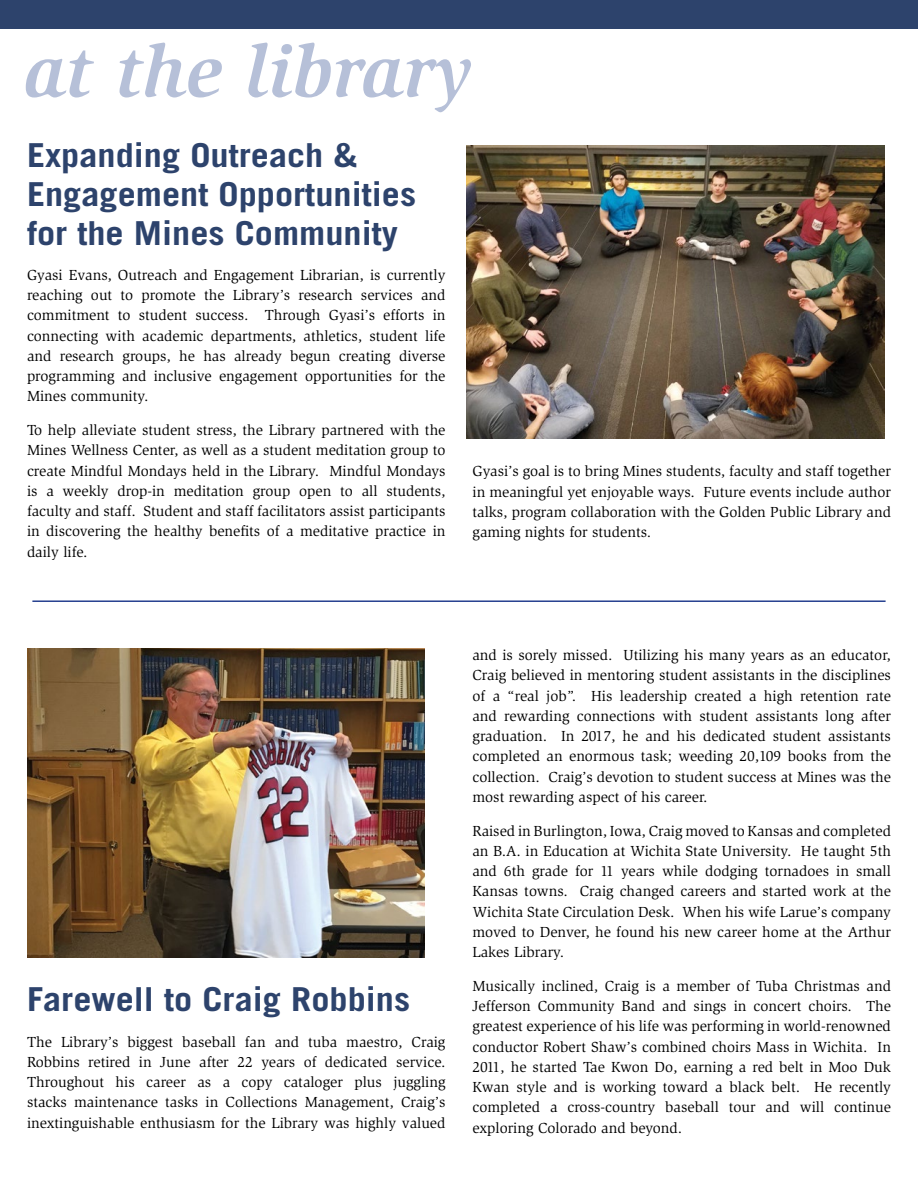
<style>
.page{position:relative;width:918px;height:1188px;background:#fff}
.page>*{position:absolute;margin:0;border:0;box-sizing:border-box;transform-origin:0 0}
.t1{font:italic 700 75px "Slimbach";color:#b6c0d8}
.t2{font:700 33px/39px "Trade Gothic";color:#2d436c;scale:1.1 1}
.t3{font:15px/20.2px "Slimbach";color:#000;text-align:justify}
</style>
<div class="page">
<div style="left:0;top:0;width:918px;height:29px;background:#2d436c"></div>
<img style="left:467px;top:146px;width:418px;height:292px">
<img style="left:27px;top:649px;width:398px;height:308px">
<hr style="left:32px;top:600px;width:854px;height:2px;background:#25408f">
<h1 class="t1" style="left:24px;top:28px;width:449px">at the library</h1>
<h2 class="t2" style="left:27px;top:135px;width:355px">Expanding Outreach &amp;<br>Engagement Opportunities for the Mines Community</h2>
<p class="t3" style="left:27px;top:265px;width:420px">Gyasi Evans, Outreach and Engagement Librarian, is currently reaching out to promote the Library’s research services and commitment to student success. Through Gyasi’s efforts in connecting with academic departments, athletics, student life and research groups, he has already begun creating diverse programming and inclusive engagement opportunities for the Mines community.</p>
<p class="t3" style="left:27px;top:420px;width:420px">To help alleviate student stress, the Library partnered with the Mines Wellness Center, as well as a student meditation group to create Mindful Mondays held in the Library. Mindful Mondays is a weekly drop-in meditation group open to all students, faculty and staff. Student and staff facilitators assist participants in discovering the healthy benefits of a meditative practice in daily life.</p>
<p class="t3" style="left:472px;top:461px;width:420px">Gyasi’s goal is to bring Mines students, faculty and staff together in meaningful yet enjoyable ways. Future events include author talks, program collaboration with the Golden Public Library and gaming nights for students.</p>
<h2 class="t2" style="left:27px;top:980px;width:350px">Farewell to Craig Robbins</h2>
<p class="t3" style="left:27px;top:1032px;width:420px">The Library’s biggest baseball fan and tuba maestro, Craig Robbins retired in June after 22 years of dedicated service.<br>Throughout his career as a copy cataloger plus juggling stacks maintenance tasks in Collections Management, Craig’s inextinguishable enthusiasm for the Library was highly valued</p>
<p class="t3" style="left:472px;top:645px;width:420px">and is sorely missed. Utilizing his many years as an educator, Craig believed in mentoring student assistants in the disciplines of a “real job”. His leadership created a high retention rate and rewarding connections with student assistants long after graduation. In 2017, he and his dedicated student assistants completed an enormous task; weeding 20,109 books from the collection. Craig’s devotion to student success at Mines was the most rewarding aspect of his career.</p>
<p class="t3" style="left:472px;top:821px;width:420px">Raised in Burlington, Iowa, Craig moved to Kansas and completed an B.A. in Education at Wichita State University. He taught 5th and 6th grade for 11 years while dodging tornadoes in small Kansas towns. Craig changed careers and started work at the Wichita State Circulation Desk. When his wife Larue’s company moved to Denver, he found his new career home at the Arthur Lakes Library.</p>
<p class="t3" style="left:472px;top:976px;width:420px">Musically inclined, Craig is a member of Tuba Christmas and Jefferson Community Band and sings in concert choirs. The greatest experience of his life was performing in world-renowned conductor Robert Shaw’s combined choirs Mass in Wichita. In 2011, he started Tae Kwon Do, earning a red belt in Moo Duk Kwan style and is working toward a black belt. He recently completed a cross-country baseball tour and will continue exploring Colorado and beyond.</p>
</div>
